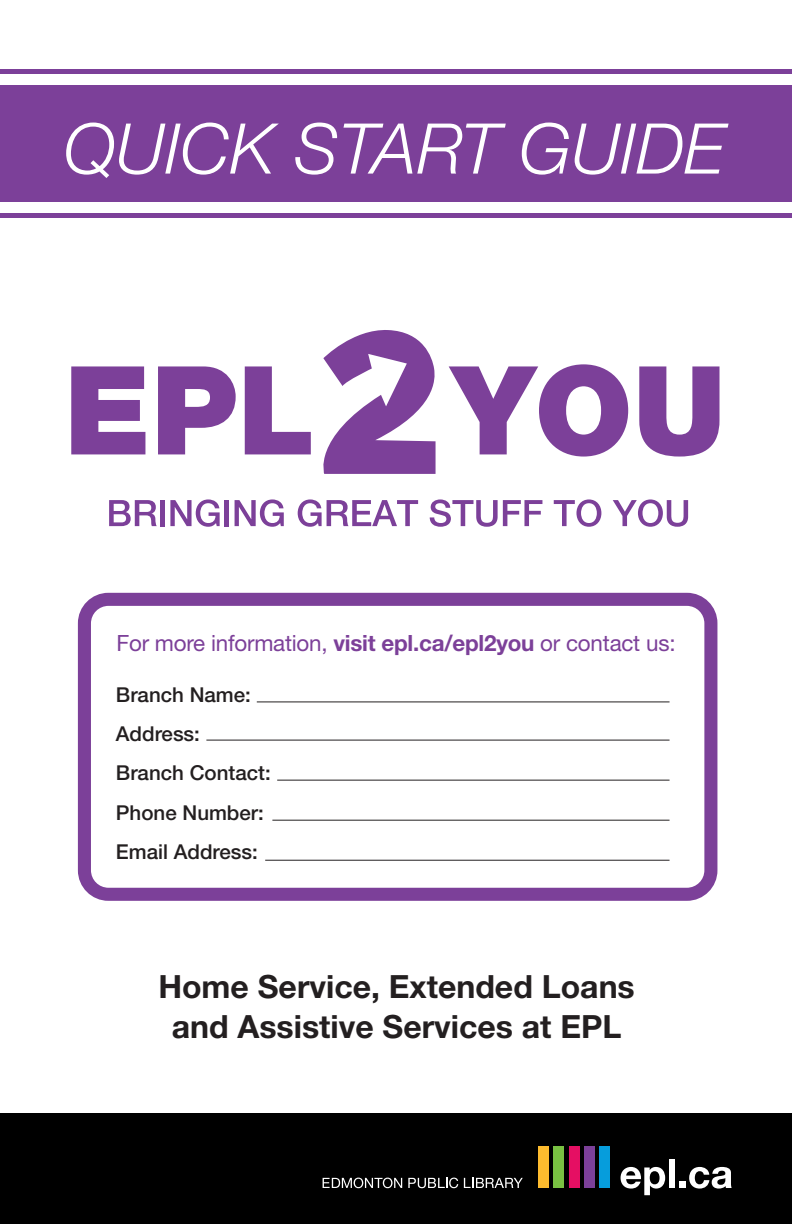
<style>
.page{position:relative;width:792px;height:1224px;background:#fff}
.page>*{position:absolute;margin:0;border:0;box-sizing:border-box;transform-origin:0 0}
.t1{font:700 32px/40px "Helvetica Neue LT Std";color:#231f20;text-align:center}
.t2{font:22.4px "Helvetica Neue LT Std";letter-spacing:-.01em;color:#7c4099}
.Copy{font:500 20.6px "Helvetica Neue LT Std";color:#231f20}
.s1{font-weight:700}
</style>
<div class="page">
<div style="left:0;top:69px;width:792px;height:5px;background:#7c4099"></div>
<div style="left:0;top:213px;width:792px;height:5px;background:#7c4099"></div>
<div style="left:0;top:85px;width:792px;height:117px;background:#7c4099"></div>
<svg style="left:66px;top:123px;width:213px;height:55px"></svg>
<svg style="left:295px;top:123px;width:43px;height:52px"></svg>
<svg style="left:344px;top:124px;width:162px;height:50px"></svg>
<svg style="left:522px;top:123px;width:47px;height:52px"></svg>
<svg style="left:575px;top:124px;width:154px;height:51px"></svg>
<div style="left:0;top:1114px;width:792px;height:110px;background:#000"></div>
<svg style="left:621px;top:1167px;width:44px;height:28px"></svg>
<div style="left:669px;top:1160px;width:5px;height:28px;background:#fff"></div>
<svg style="left:679px;top:1167px;width:53px;height:22px"></svg>
<svg style="left:323px;top:1178px;width:79px;height:10px"></svg>
<svg style="left:408px;top:1178px;width:50px;height:10px"></svg>
<svg style="left:464px;top:1178px;width:59px;height:10px"></svg>
<div style="left:554px;top:1147px;width:10px;height:41px;background:#79c142"></div>
<div style="left:569px;top:1147px;width:10px;height:41px;background:#e50f63"></div>
<div style="left:584px;top:1147px;width:11px;height:41px;background:#7c4099"></div>
<div style="left:600px;top:1147px;width:10px;height:41px;background:#069ddc"></div>
<div style="left:538px;top:1147px;width:10px;height:41px;background:#fdbb2e"></div>
<svg style="left:71px;top:366px;width:74px;height:88px"></svg>
<svg style="left:158px;top:366px;width:78px;height:88px"></svg>
<svg style="left:449px;top:364px;width:179px;height:93px"></svg>
<svg style="left:639px;top:366px;width:81px;height:91px"></svg>
<svg style="left:245px;top:330px;width:191px;height:144px"></svg>
<svg style="left:109px;top:500px;width:48px;height:26px"></svg>
<div style="left:160px;top:500px;width:5px;height:26px;background:#7c4099"></div>
<svg style="left:170px;top:499px;width:50px;height:28px"></svg>
<hr style="left:225px;top:500px;width:4px;height:26px;background:#7c4099">
<svg style="left:235px;top:499px;width:49px;height:28px"></svg>
<svg style="left:298px;top:499px;width:120px;height:28px"></svg>
<svg style="left:430px;top:499px;width:112px;height:28px"></svg>
<svg style="left:554px;top:499px;width:47px;height:28px"></svg>
<svg style="left:613px;top:499px;width:75px;height:28px"></svg>
<div style="left:78px;top:593px;width:639px;height:308px;border:13px solid #7c4099;border-radius:24px"></div>
<hr style="left:257px;top:702px;width:413px;height:1px;background:#231f20">
<hr style="left:206px;top:740px;width:464px;height:1px;background:#231f20">
<hr style="left:277px;top:780px;width:393px;height:1px;background:#231f20">
<hr style="left:272px;top:820px;width:398px;height:1px;background:#231f20">
<hr style="left:265px;top:860px;width:405px;height:1px;background:#231f20">
<p class="t2" style="left:116px;top:630px;width:561px">For more information, <span class="s1">visit epl.ca/epl2you</span> or contact us:</p>
<p class="Copy" style="left:116px;top:682px;width:137px">Branch Name:</p>
<p class="Copy" style="left:116px;top:722px;width:86px">Address:</p>
<p class="Copy" style="left:116px;top:761px;width:156px">Branch Contact:</p>
<p class="Copy" style="left:116px;top:800px;width:149px">Phone Number:</p>
<p class="Copy" style="left:116px;top:839px;width:143px">Email Address:</p>
<p class="t1" style="left:158px;top:966px;width:478px">Home Service, Extended Loans and Assistive Services at EPL</p>
</div>
